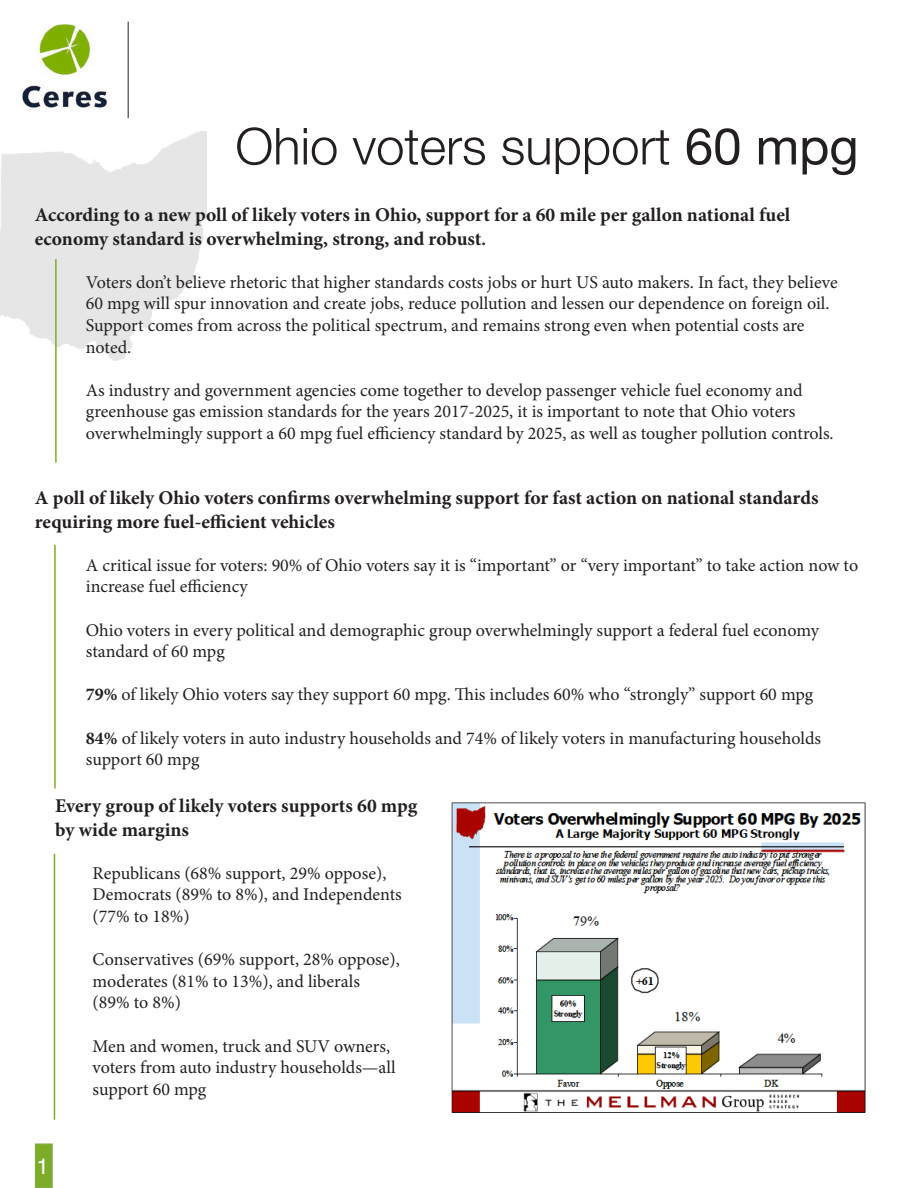
<style>
.page{position:relative;width:918px;height:1188px;background:#fff}
.page>*{position:absolute;margin:0;border:0;box-sizing:border-box;transform-origin:0 0}
.t1{font:300 51px "Helvetica Neue";color:#231f20}
.t2{font:22.5px "Helvetica";color:#fff}
.t3{font:700 19.5px/23.4px "Minion Pro";color:#231f20}
.t4{font:18px/21.6px "Minion Pro";letter-spacing:-.005em;color:#231f20}
.s1{font-weight:400}
.s2{font-size:18px}
.s3{font-weight:700}
</style>
<div class="page">
<img style="left:22px;top:24px;width:85px;height:84px">
<hr style="left:128px;top:22px;width:1px;height:96px;background:#231f20">
<hr style="left:54px;top:854px;width:1px;height:266px;background:#7dad26">
<hr style="left:55px;top:259px;width:2px;height:204px;background:#7dad26">
<hr style="left:54px;top:545px;width:2px;height:243px;background:#7dad26">
<div style="left:36px;top:1144px;width:16px;height:43px;background:#7dad26"></div>
<div style="left:35px;top:1143px;width:18px;height:45px;border:2px solid #7eaf41"></div>
<img style="left:451px;top:802px;width:415px;height:311px">
<p class="t1" style="left:235px;top:115px;width:625px">Ohio voters support <span class="s1">60 mpg</span></p>
<p class="t3" style="left:35px;top:203px;width:757px">According to a new poll of likely voters in Ohio, support for a 60 mile per gallon national fuel economy standard is overwhelming, strong, and robust<span class="s2">.</span></p>
<p class="t4" style="left:86px;top:271px;width:753px">Voters don’t believe rhetoric that higher standards costs jobs or hurt US auto makers. In fact, they believe 60 mpg will spur innovation and create jobs, reduce pollution and lessen our dependence on foreign oil.<br>Support comes from across the political spectrum, and remains strong even when potential costs are noted.</p>
<p class="t4" style="left:86px;top:379px;width:749px">As industry and government agencies come together to develop passenger vehicle fuel economy and greenhouse gas emission standards for the years 2017-2025, it is important to note that Ohio voters overwhelmingly support a 60 mpg fuel efficiency standard by 2025, as well as tougher pollution controls.</p>
<p class="t3" style="left:35px;top:486px;width:785px">A poll of likely Ohio voters confirms overwhelming support for fast action on national standards requiring more fuel-efficient vehicles</p>
<p class="t4" style="left:86px;top:554px;width:774px">A critical issue for voters: 90% of Ohio voters say it is “important” or “very important” to take action now to increase fuel efficiency</p>
<p class="t4" style="left:86px;top:619px;width:735px">Ohio voters in every political and demographic group overwhelmingly support a federal fuel economy standard of 60 mpg</p>
<p class="t4" style="left:86px;top:684px;width:729px"><span class="s3">79%</span> of likely Ohio voters say they support 60 mpg. This includes 60% who “strongly” support 60 mpg</p>
<p class="t4" style="left:86px;top:727px;width:737px"><span class="s3">84%</span> of likely voters in auto industry households and 74% of likely voters in manufacturing households support 60 mpg</p>
<p class="t3" style="left:55px;top:794px;width:364px">Every group of likely voters supports 60 mpg by wide margins</p>
<p class="t4" style="left:93px;top:862px;width:311px">Republicans (68% support, 29% oppose),<br>Democrats (89% to 8%), and Independents (77% to 18%)</p>
<p class="t4" style="left:93px;top:949px;width:309px">Conservatives (69% support, 28% oppose), moderates (81% to 13%), and liberals (89% to 8%)</p>
<p class="t4" style="left:93px;top:1035px;width:305px">Men and women, truck and SUV owners, voters from auto industry households—all support 60 mpg</p>
<p class="t2" style="left:36px;top:1149px;width:14px">1</p>
</div>
